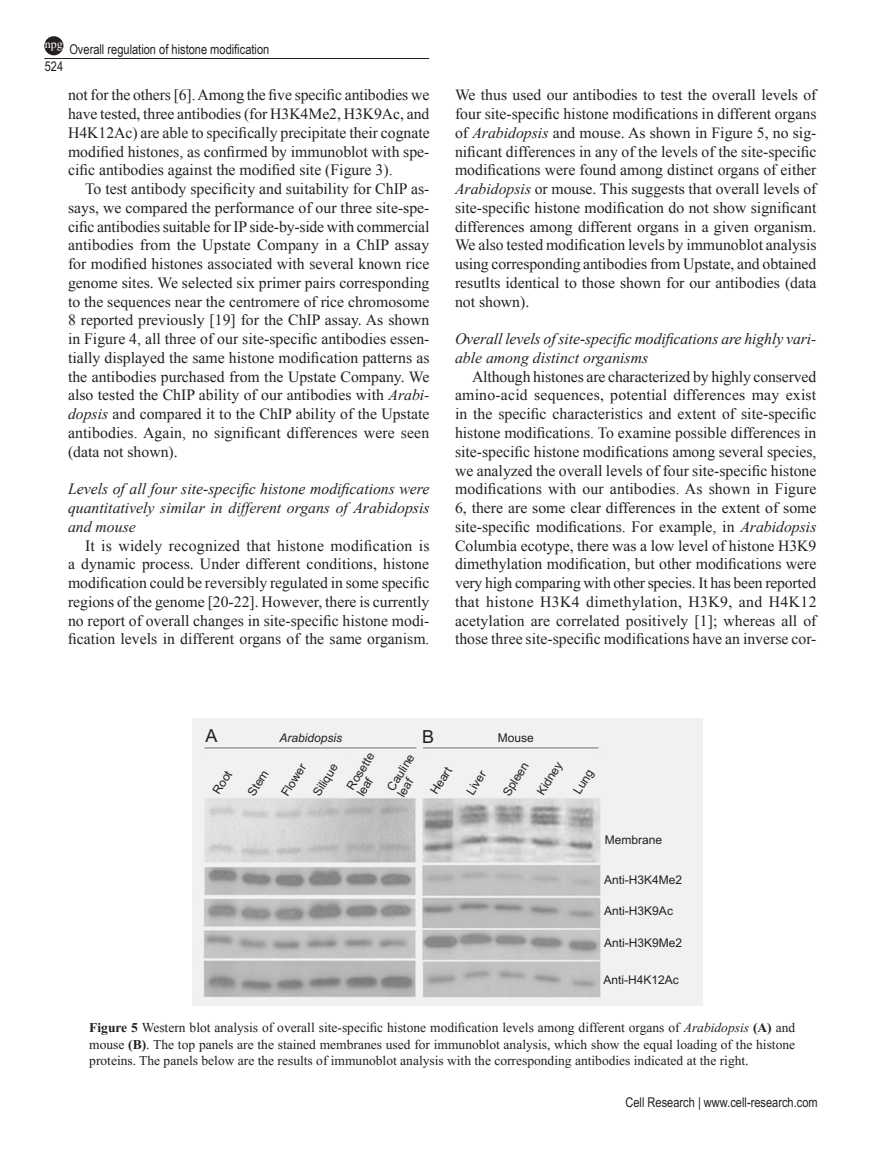
<style>
.page{position:relative;width:893px;height:1170px;background:#fff}
.page>*{position:absolute;margin:0;border:0;box-sizing:border-box;transform-origin:0 0}
.t1{font:18px "Arial";color:#231f20}
.t2{font:15.75px/18.8px "Times New Roman PSMT2";color:#231f20}
.t3{font:15.75px/18.8px "Times New Roman";color:#231f20;text-align:justify}
.t4{font:15.75px "Times New Roman PS Italic MT2";letter-spacing:-.005em;color:#231f20}
.t5{font:italic 15.75px/18.8px "Times New Roman";color:#231f20}
.t6{font:13.5px/16.5px "Times New Roman";color:#231f20}
.t7{font:13.5px "Times New Roman PSMT2";color:#231f20}
.t8{font:13.5px "Arial Narrow";color:#231f20}
.t9{font:13.5px "Arial Narrow 2";color:#231f20}
.t10{font:12px/25.3px "Arial";color:#231f20}
.t11{font:italic 12px "Arial";color:#231f20}
.t12{font:12px "Times New Roman";color:#fff}
.s1{font-family:"Times New Roman"}
.s2{font-style:italic}
.s3{font-family:"Times New Roman";font-style:italic}
.s4{font-family:"Times New Roman";font-weight:700}
.s5{font-weight:700}
</style>
<div class="page">
<hr style="left:44px;top:58px;width:385px;height:1px;background:#231f20">
<div style="left:45px;top:37px;width:18px;height:18px;background:#231f20;border-radius:50%"></div>
<div style="left:44px;top:36px;width:19px;height:19px;border:2px solid #231f20;border-radius:50%"></div>
<img style="left:192px;top:718px;width:510px;height:286px">
<p class="t12" style="left:45px;top:36px;width:19px">npg</p>
<p class="t8" style="left:69px;top:40px;width:201px">Overall regulation of histone modification</p>
<p class="t9" style="left:45px;top:57px;width:20px">524</p>
<p class="t2" style="left:68px;top:85px;width:363px">not for the others [6]. Among the five specific antibodies we</p>
<p class="t3" style="left:68px;top:104px;width:363px">have tested, three antibodies (for H3K4Me2, H3K9Ac, and</p>
<p class="t2" style="left:68px;top:123px;width:363px;text-align:justify">H4K12Ac) are able to specifically precipitate their cognate modified histones, as confirmed by immunoblot with spe&shy;cific antibodies against the modified site (Figure 3).</p>
<p class="t2" style="left:85px;top:179px;width:346px">To test antibody specificity and suitability for ChIP as<span class="s1">-</span></p>
<p class="t3" style="left:68px;top:198px;width:363px">says, we compared the performance of our three site-spe-</p>
<p class="t2" style="left:68px;top:217px;width:363px">cific antibodies suitable for IP side-by-side with commercial</p>
<p class="t3" style="left:68px;top:235px;width:363px">antibodies from the Upstate Company in a ChIP assay</p>
<p class="t2" style="left:68px;top:254px;width:363px">for modified histones associated with several known rice</p>
<p class="t3" style="left:68px;top:273px;width:363px">genome sites. We selected six primer pairs corresponding to the sequences near the centromere of rice chromosome 8 reported previously [19] for the ChIP assay. As shown</p>
<p class="t2" style="left:68px;top:329px;width:363px">in Figure 4, all three of our site-specific antibodies essen&shy;tially displayed the same histone modification patterns as</p>
<p class="t3" style="left:68px;top:367px;width:363px">the antibodies purchased from the Upstate Company. We also tested the ChIP ability of our antibodies with <span class="s2">Arabi&shy;dopsis</span> and compared it to the ChIP ability of the Upstate</p>
<p class="t2" style="left:68px;top:423px;width:363px">antibodies. Again, no significant differences were seen</p>
<p class="t3" style="left:68px;top:442px;width:111px">(data not shown).</p>
<p class="t4" style="left:68px;top:478px;width:363px">Levels of all four site-specific histone modifications were</p>
<p class="t5" style="left:68px;top:498px;width:363px">quantitatively similar in different organs of Arabidopsis and mouse</p>
<p class="t2" style="left:85px;top:535px;width:346px">It is widely recognized that histone modification is</p>
<p class="t3" style="left:68px;top:554px;width:363px">a dynamic process. Under different conditions, histone</p>
<p class="t2" style="left:68px;top:573px;width:363px">modification could be reversibly regulated in some specific</p>
<p class="t3" style="left:68px;top:592px;width:363px">regions of the genome [20-22]. However, there is currently</p>
<p class="t2" style="left:68px;top:610px;width:363px">no report of overall changes in site-specific histone modi&shy;fication levels in different organs of the same organism.</p>
<p class="t3" style="left:455px;top:85px;width:363px">We thus used our antibodies to test the overall levels of</p>
<p class="t2" style="left:455px;top:104px;width:363px">four site-specific histone modifications in different organs</p>
<p class="t3" style="left:455px;top:123px;width:363px">of <span class="s2">Arabidopsis</span> and mouse. As shown in Figure 5, no sig-</p>
<p class="t2" style="left:455px;top:142px;width:363px">nificant differences in any of the levels of the site-specific modifications were found among distinct organs of either</p>
<p class="t3" style="left:455px;top:179px;width:363px"><span class="s2">Arabidopsis</span> or mouse. This suggests that overall levels of</p>
<p class="t2" style="left:455px;top:198px;width:363px">site-specific histone modification do not show significant</p>
<p class="t3" style="left:455px;top:217px;width:363px">differences among different organs in a given organism.</p>
<p class="t2" style="left:455px;top:235px;width:363px">We also tested modification levels by immunoblot analysis</p>
<p class="t3" style="left:455px;top:254px;width:363px">using corresponding antibodies from Upstate, and obtained resutlts identical to those shown for our antibodies (data not shown).</p>
<p class="t4" style="left:455px;top:328px;width:363px">Overall levels of site-specific modifications are highly vari<span class="s3">-</span></p>
<p class="t5" style="left:455px;top:348px;width:195px">able among distinct organisms</p>
<p class="t2" style="left:472px;top:367px;width:346px">Although histones are characterized by highly conserved</p>
<p class="t3" style="left:455px;top:385px;width:363px">amino-acid sequences, potential differences may exist</p>
<p class="t2" style="left:455px;top:404px;width:363px;text-align:justify">in the specific characteristics and extent of site-specific histone modifications. To examine possible differences in site-specific histone modifications among several species, we analyzed the overall levels of four site-specific histone modifications with our antibodies. As shown in Figure</p>
<p class="t3" style="left:455px;top:498px;width:363px">6, there are some clear differences in the extent of some</p>
<p class="t2" style="left:455px;top:517px;width:363px">site-specific modifications. For example, in <span class="s3">Arabidopsis</span></p>
<p class="t3" style="left:455px;top:535px;width:363px">Columbia ecotype, there was a low level of histone H3K9</p>
<p class="t2" style="left:455px;top:554px;width:363px">dimethylation modification, but other modifications were</p>
<p class="t3" style="left:455px;top:573px;width:363px">very high comparing with other species. It has been reported that histone H3K4 dimethylation, H3K9, and H4K12 acetylation are correlated positively [1]; whereas all of</p>
<p class="t2" style="left:455px;top:629px;width:363px">those three site-specific modifications have an inverse cor<span class="s1">-</span></p>
<p class="t1" style="left:205px;top:724px;width:14px">A</p>
<p class="t11" style="left:279px;top:729px;width:64px">Arabidopsis</p>
<p class="t1" style="left:422px;top:724px;width:14px">B</p>
<p class="t10" style="left:498px;top:725px;width:38px">Mouse</p>
<p class="t10" style="left:205px;top:786px;width:27px;rotate:-58deg">Root</p>
<p class="t10" style="left:240px;top:788px;width:30px;rotate:-58deg">Stem</p>
<p class="t10" style="left:273px;top:788px;width:37px;rotate:-58deg">Flower</p>
<p class="t10" style="left:317px;top:768px;width:43px;text-indent:-23px;rotate:-58deg">Silique<br>Rosette</p>
<p class="t10" style="left:385px;top:786px;width:42px;line-height:12px;rotate:-58deg">Cauline leaf</p>
<p class="t10" style="left:423px;top:786px;width:31px;rotate:-58deg">Heart</p>
<p class="t10" style="left:459px;top:787px;width:28px;rotate:-58deg">Liver</p>
<p class="t10" style="left:495px;top:788px;width:39px;rotate:-58deg">Spleen</p>
<p class="t10" style="left:529px;top:787px;width:38px;rotate:-58deg">Kidney</p>
<p class="t10" style="left:566px;top:786px;width:28px;rotate:-58deg">Lung</p>
<p class="t10" style="left:349px;top:788px;width:21px;rotate:-58deg">leaf</p>
<p class="t10" style="left:605px;top:827px;width:59px">Membrane</p>
<p class="t10" style="left:604px;top:866px;width:80px">Anti-H3K4Me2</p>
<p class="t10" style="left:604px;top:898px;width:70px">Anti-H3K9Ac</p>
<p class="t10" style="left:604px;top:930px;width:80px">Anti-H3K9Me2</p>
<p class="t10" style="left:604px;top:967px;width:77px">Anti-H4K12Ac</p>
<p class="t7" style="left:89px;top:1018px;width:707px"><span class="s4">Figure 5</span> Western blot analysis of overall site-specific histone modification levels among different organs of <span class="s3">Arabidopsis</span> <span class="s4">(A)</span> <span class="s1">and</span></p>
<p class="t6" style="left:89px;top:1035px;width:707px">mouse <span class="s5">(B)</span>. The top panels are the stained membranes used for immunoblot analysis, which show the equal loading of the histone proteins. The panels below are the results of immunoblot analysis with the corresponding antibodies indicated at the right.</p>
<p class="t9" style="left:625px;top:1092px;width:194px">Cell Research | www.cell-research.com</p>
</div>
